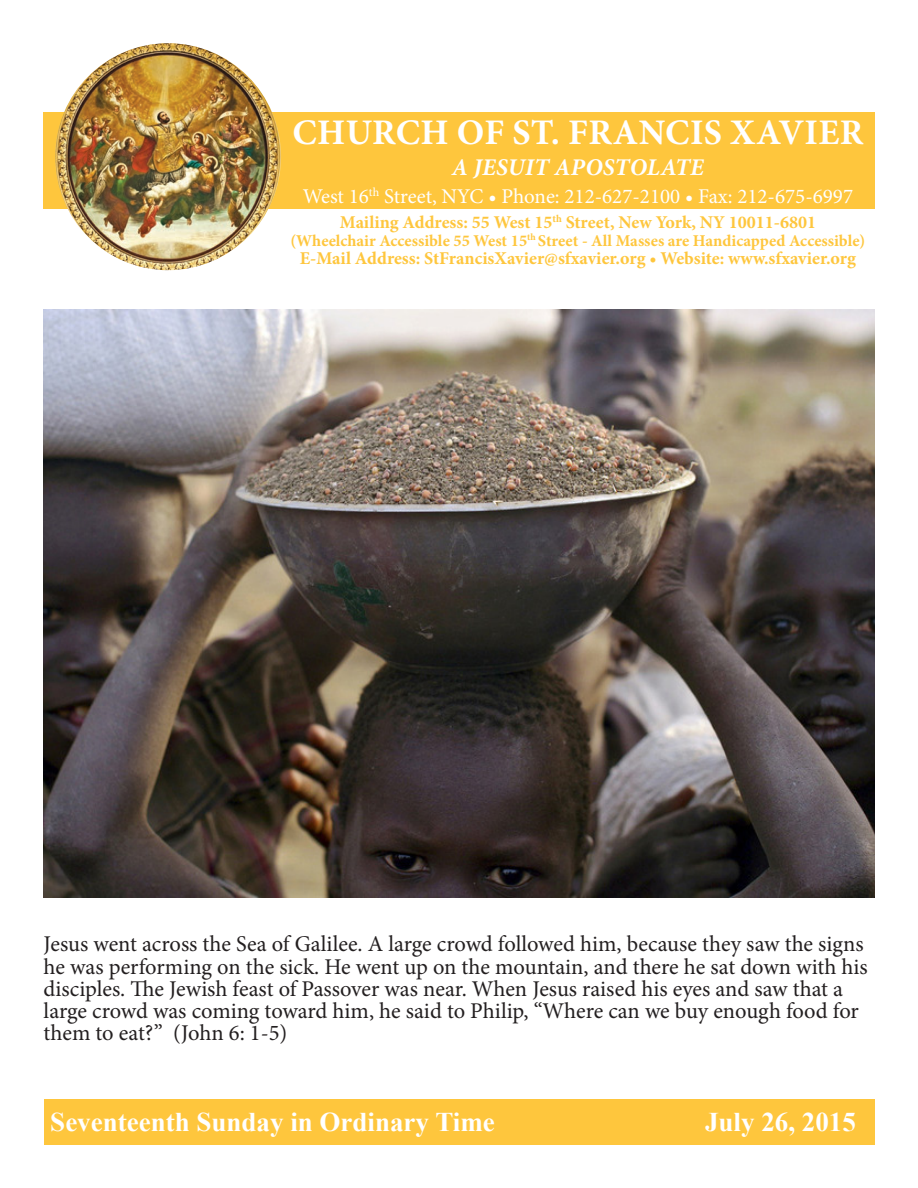
<style>
.page{position:relative;width:918px;height:1188px;background:#fff}
.page>*{position:absolute;margin:0;border:0;box-sizing:border-box;transform-origin:0 0}
.t1{font:700 36px "Minion Pro";letter-spacing:.01em;color:#fff}
.t2{font:700 27px "Times New Roman";color:#fff}
.t3{font:italic 700 24px "Minion Pro";letter-spacing:.01em;color:#fff}
.t4{font:22.5px/22.4px "Minion Pro";letter-spacing:-.005em;color:#231f20}
.t5{font:21px "Minion Pro";color:#fff}
.t6{font:700 18px "Minion Pro";color:#fec63d}
.t7{font:700 16.5px "Minion Pro";color:#fec63d}
</style>
<div class="page">
<div style="left:44px;top:1099px;width:830px;height:46px;background:#fec63d"></div>
<div style="left:43px;top:112px;width:832px;height:96px;background:#fec63d"></div>
<img style="left:55px;top:43px;width:226px;height:227px">
<img style="left:43px;top:310px;width:831px;height:587px">
<p class="t1" style="left:292px;top:107px;width:572px">CHURCH OF ST. FRANCIS XAVIER</p>
<p class="t3" style="left:452px;top:150px;width:254px">A JESUIT APOSTOLATE</p>
<p class="t5" style="left:303px;top:182px;width:552px">West 16<sup>th</sup> Street, NYC • Phone: 212-627-2100 • Fax: 212-675-6997</p>
<p class="t6" style="left:340px;top:210px;width:478px">Mailing Address: 55 West 15<sup>th</sup> Street, New York, NY 10011-6801</p>
<p class="t7" style="left:290px;top:229px;width:576px">(Wheelchair Accessible 55 West 15<sup>th</sup> Street - All Masses are Handicapped Accessible)</p>
<p class="t6" style="left:300px;top:245px;width:558px">E-Mail Address: StFrancisXavier@sfxavier.org • Website: www.sfxavier.org</p>
<p class="t4" style="left:44px;top:933px;width:826px">Jesus went across the Sea of Galilee. A large crowd followed him, because they saw the signs he was performing on the sick. He went up on the mountain, and there he sat down with his disciples. The Jewish feast of Passover was near. When Jesus raised his eyes and saw that a large crowd was coming toward him, he said to Philip, “Where can we buy enough food for them to eat?” (John 6: 1-5)</p>
<p class="t2" style="left:50px;top:1103px;width:446px">Seventeenth Sunday in Ordinary Time</p>
<p class="t2" style="left:705px;top:1103px;width:152px">July 26, 2015</p>
</div>
